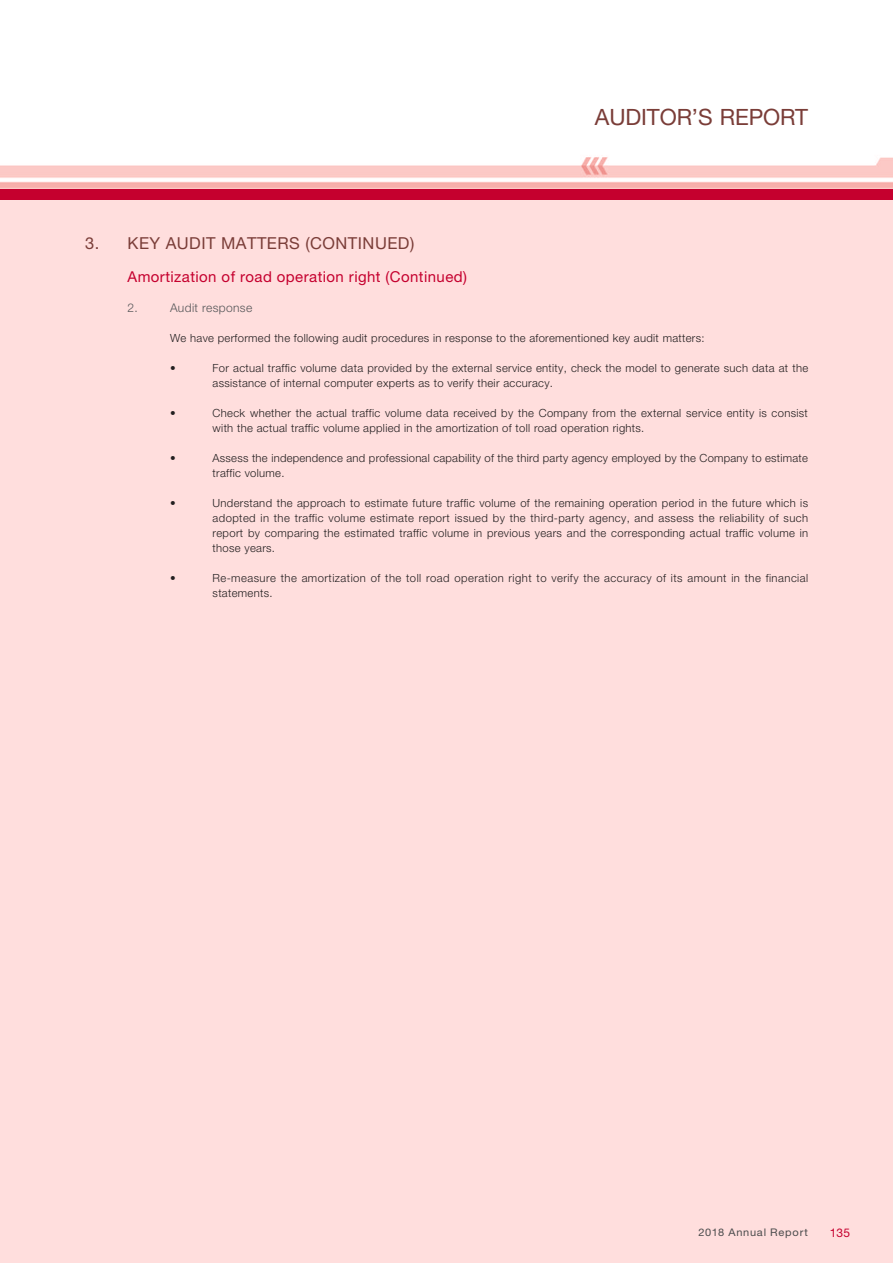
<style>
.page{position:relative;width:893px;height:1263px;background:#fff}
.page>*{position:absolute;margin:0;border:0;box-sizing:border-box;transform-origin:0 0}
.t1{font:22.5px "Helvetica Neue LT Std";letter-spacing:-.005em;color:#7a3d38}
.t2{font:16.5px "Helvetica Neue LT Std";letter-spacing:.03em;color:#7a3d38}
.t3{font:15px "Helvetica Neue LT Std";letter-spacing:.03em;color:#c5002e}
.t4{font:300 12px "Helvetica Neue LT Std";letter-spacing:.03em;color:#57585a}
.t5{font:12px "Helvetica Neue LT Std";color:#c5002e}
.t6{font:300 11.25px/15px "Helvetica Neue LT Std";letter-spacing:.03em;color:#231f20}
.t7{font:10.5px "Helvetica Neue LT Std";letter-spacing:.07em;color:#4b4c4d;scale:1.05 1}
</style>
<div class="page">
<img style="left:0;top:157px;width:893px;height:32px">
<div style="left:0;top:189px;width:893px;height:11px;background:#c5002e"></div>
<div style="left:0;top:200px;width:893px;height:1063px;background:#ffdedd"></div>
<h1 class="t1" style="left:595px;top:103px;width:214px">AUDITOR’S REPORT</h1>
<h2 class="t2" style="left:85px;top:233px;width:331px">3. KEY AUDIT MATTERS (CONTINUED)</h2>
<h3 class="t3" style="left:128px;top:267px;width:341px">Amortization of road operation right (Continued)</h3>
<p class="t4" style="left:128px;top:300px;width:12px">2.</p>
<p class="t4" style="left:170px;top:300px;width:84px">Audit response</p>
<p class="t6" style="left:170px;top:330px;width:536px">We have performed the following audit procedures in response to the aforementioned key audit matters:</p>
<p class="t6" style="left:170px;top:360px;width:7px">•</p>
<p class="t6" style="left:213px;top:360px;width:597px">For actual traffic volume data provided by the external service entity, check the model to generate such data at the assistance of internal computer experts as to verify their accuracy.</p>
<p class="t6" style="left:170px;top:405px;width:7px">•</p>
<p class="t6" style="left:213px;top:405px;width:597px">Check whether the actual traffic volume data received by the Company from the external service entity is consist with the actual traffic volume applied in the amortization of toll road operation rights.</p>
<p class="t6" style="left:170px;top:450px;width:7px">•</p>
<p class="t6" style="left:213px;top:450px;width:597px">Assess the independence and professional capability of the third party agency employed by the Company to estimate traffic volume.</p>
<p class="t6" style="left:170px;top:495px;width:7px">•</p>
<p class="t6" style="left:213px;top:495px;width:597px;text-align:justify">Understand the approach to estimate future traffic volume of the remaining operation period in the future which is adopted in the traffic volume estimate report issued by the third-party agency, and assess the reliability of such report by comparing the estimated traffic volume in previous years and the corresponding actual traffic volume in those years.</p>
<p class="t6" style="left:170px;top:570px;width:7px">•</p>
<p class="t6" style="left:213px;top:570px;width:597px">Re-measure the amortization of the toll road operation right to verify the accuracy of its amount in the financial statements.</p>
<p class="t7" style="left:698px;top:1226px;width:106px">2018 Annual Report</p>
<p class="t5" style="left:830px;top:1225px;width:22px">135</p>
</div>
